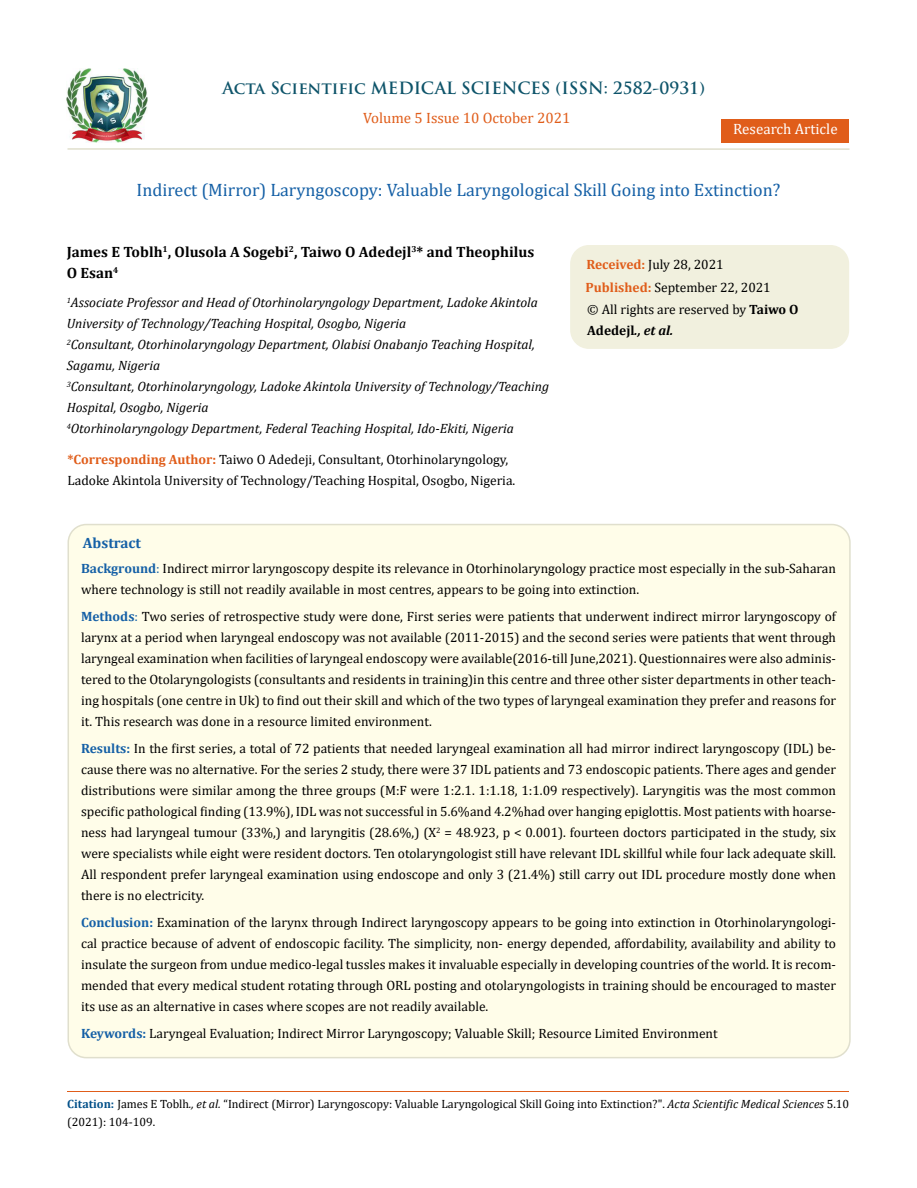
<style>
.page{position:relative;width:917px;height:1188px;background:#fff}
.page>*{position:absolute;margin:0;border:0;box-sizing:border-box;transform-origin:0 0}
.t1{font:18px "Cambria";color:#1560a6}
.t2{font:700 16.5px "Trajan Pro";color:#0e546a}
.t3{font:700 15px/21px "Cambria";color:#000}
.t4{font:15px "Cambria";color:#e05d1a}
.t5{font:15px "Cambria";color:#fff}
.t6{font:700 15px "Cambria";color:#1560a6}
.t7{font:13.5px/21px "Cambria";color:#000}
.t8{font:italic 13.5px/21px "Cambria";color:#000}
.t9{font:12px/18px "Cambria";color:#000}
.s1{font-weight:700;color:#e05d1a}
.s2{font-weight:700}
.s3{font-weight:700;font-style:italic}
.s4{font-weight:700;color:#1560a6}
.s5{color:#1560a6}
.s6{font-weight:700;color:#035089}
.s7{font-style:italic}
</style>
<div class="page">
<img style="left:67px;top:68px;width:80px;height:74px">
<div style="left:721px;top:119px;width:128px;height:23px;background:#e05d1a"></div>
<div style="left:571px;top:246px;width:277px;height:102px;background:#f1f0de;border-radius:18px"></div>
<div style="left:570px;top:245px;width:279px;height:104px;border:2px solid #f1f0de;border-radius:18px"></div>
<div style="left:68px;top:525px;width:781px;height:533px;background:#fffde9;border-radius:18px"></div>
<hr style="left:67px;top:1091px;width:782px;height:1px;background:#e05d1a">
<hr style="left:67px;top:148px;width:782px;height:2px;background:#e0dfcd">
<p class="t2" style="left:222px;top:77px;width:484px">Acta Scientific MEDICAL SCIENCES (ISSN: 2582-0931)</p>
<p class="t4" style="left:363px;top:109px;width:209px">Volume 5 Issue 10 October 2021</p>
<p class="t5" style="left:733px;top:120px;width:106px">Research Article</p>
<h1 class="t1" style="left:136px;top:180px;width:645px">Indirect (Mirror) Laryngoscopy: Valuable Laryngological Skill Going into Extinction?</h1>
<p class="t3" style="left:67px;top:240px;width:469px">James E Toblh<sup>1</sup>, Olusola A Sogebi<sup>2</sup>, Taiwo O Adedejl<sup>3</sup>* and Theophilus<br>O Esan<sup>4</sup></p>
<p class="t8" style="left:67px;top:292px;width:484px"><sup>1</sup>Associate Professor and Head of Otorhinolaryngology Department, Ladoke Akintola University of Technology/Teaching Hospital, Osogbo, Nigeria<br><sup>2</sup>Consultant, Otorhinolaryngology Department, Olabisi Onabanjo Teaching Hospital, Sagamu, Nigeria<br><sup>3</sup>Consultant, Otorhinolaryngology, Ladoke Akintola University of Technology/Teaching Hospital, Osogbo, Nigeria<br><sup>4</sup>Otorhinolaryngology Department, Federal Teaching Hospital, Ido-Ekiti, Nigeria</p>
<p class="t7" style="left:67px;top:448px;width:449px"><span class="s1">*Corresponding Author:</span> Taiwo O Adedeji, Consultant, Otorhinolaryngology,<br>Ladoke Akintola University of Technology/Teaching Hospital, Osogbo, Nigeria.</p>
<p class="t7" style="left:585px;top:253px;width:187px;line-height:23px"><span class="s1">Received:</span> July 28, 2021<br><span class="s1">Published:</span> September 22, 2021</p>
<p class="t7" style="left:587px;top:298px;width:213px">© All rights are reserved by <span class="s2">Taiwo O<br>Adedejl</span><span class="s3">., et al.</span></p>
<p class="t6" style="left:83px;top:532px;width:60px">Abstract</p>
<p class="t7" style="left:81px;top:558px;width:756px"><span class="s4">Background</span><span class="s5">:</span> Indirect mirror laryngoscopy despite its relevance in Otorhinolaryngology practice most especially in the sub-Saharan where technology is still not readily available in most centres, appears to be going into extinction.</p>
<p class="t7" style="left:81px;top:606px;width:756px;text-align:justify"><span class="s4">Methods</span><span class="s5">:</span> Two series of retrospective study were done, First series were patients that underwent indirect mirror laryngoscopy of larynx at a period when laryngeal endoscopy was not available (2011-2015) and the second series were patients that went through laryngeal examination when facilities of laryngeal endoscopy were available(2016-till June,2021). Questionnaires were also adminis&shy;tered to the Otolaryngologists (consultants and residents in training)in this centre and three other sister departments in other teach&shy;ing hospitals (one centre in Uk) to find out their skill and which of the two types of laryngeal examination they prefer and reasons for it. This research was done in a resource limited environment.</p>
<p class="t7" style="left:81px;top:738px;width:756px;text-align:justify"><span class="s4">Results:</span> In the first series, a total of 72 patients that needed laryngeal examination all had mirror indirect laryngoscopy (IDL) be&shy;cause there was no alternative. For the series 2 study, there were 37 IDL patients and 73 endoscopic patients. There ages and gender distributions were similar among the three groups (M:F were 1:2.1. 1:1.18, 1:1.09 respectively). Laryngitis was the most common specific pathological finding (13.9%), IDL was not successful in 5.6%and 4.2%had over hanging epiglottis. Most patients with hoarse&shy;ness had laryngeal tumour (33%,) and laryngitis (28.6%,) (X<sup>2</sup> = 48.923, p &lt; 0.001). fourteen doctors participated in the study, six were specialists while eight were resident doctors. Ten otolaryngologist still have relevant IDL skillful while four lack adequate skill.<br>All respondent prefer laryngeal examination using endoscope and only 3 (21.4%) still carry out IDL procedure mostly done when there is no electricity.</p>
<p class="t7" style="left:81px;top:912px;width:756px;text-align:justify"><span class="s4">Conclusion:</span> Examination of the larynx through Indirect laryngoscopy appears to be going into extinction in Otorhinolaryngologi&shy;cal practice because of advent of endoscopic facility. The simplicity, non- energy depended, affordability, availability and ability to insulate the surgeon from undue medico-legal tussles makes it invaluable especially in developing countries of the world. It is recom&shy;mended that every medical student rotating through ORL posting and otolaryngologists in training should be encouraged to master its use as an alternative in cases where scopes are not readily available.</p>
<p class="t7" style="left:81px;top:1023px;width:638px"><span class="s4">Keywords:</span> Laryngeal Evaluation; Indirect Mirror Laryngoscopy; Valuable Skill; Resource Limited Environment</p>
<p class="t9" style="left:67px;top:1095px;width:783px"><span class="s6">Citation:</span> James E Toblh<span class="s7">., et al.</span> “Indirect (Mirror) Laryngoscopy: Valuable Laryngological Skill Going into Extinction?". <span class="s7">Acta Scientific Medical Sciences</span> 5.10 (2021): 104-109.</p>
</div>
